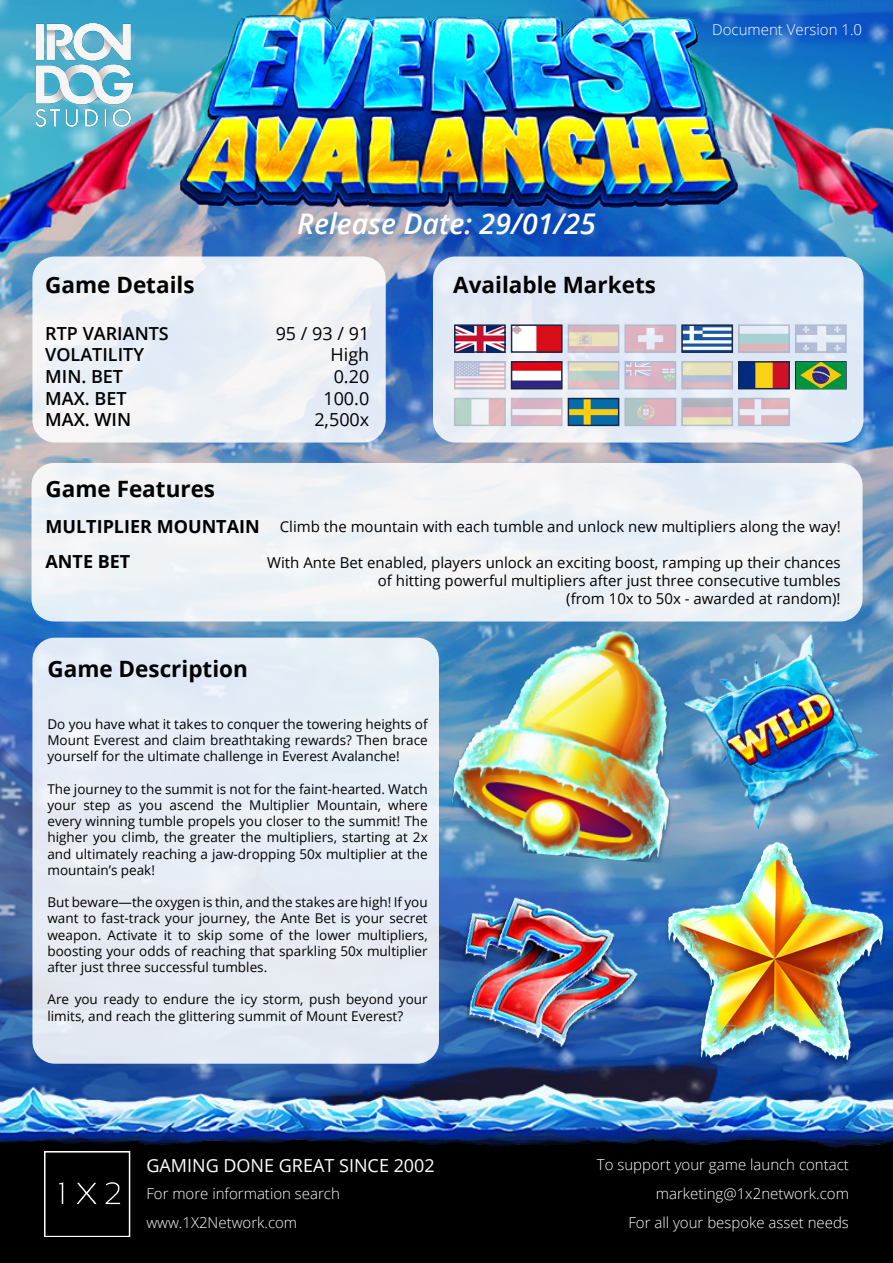
<style>
.page{position:relative;width:893px;height:1263px;background:#fff}
.page>*{position:absolute;margin:0;border:0;box-sizing:border-box;transform-origin:0 0}
.t1{font:italic 600 28.5px "Open Sans";color:#fff}
.t2{font:700 22.5px "Open Sans";color:#000}
.t3{font:600 18px "Open Sans";color:#000}
.t4{font:18px "Open Sans";color:#000}
.t5{font:700 18px "Open Sans";color:#000}
.t6{font:18px "Open Sans";color:#fff}
.t7{font:15px/18px "Open Sans";color:#000;text-align:right}
.t8{font:300 15px "Open Sans";color:#fff}
.t9{font:13.5px/16.2px "Open Sans";color:#000;text-align:justify}
</style>
<div class="page">
<img style="left:0;top:0;width:893px;height:1084px">
<img style="left:34px;top:23px;width:101px;height:110px">
<img style="left:448px;top:621px;width:239px;height:243px">
<img style="left:665px;top:842px;width:220px;height:223px">
<img style="left:670px;top:613px;width:218px;height:219px">
<img style="left:701px;top:650px;width:165px;height:161px">
<img style="left:433px;top:882px;width:220px;height:193px">
<img style="left:180px;top:16px;width:558px;height:192px">
<img style="left:0;top:1084px;width:893px;height:179px">
<div style="left:795px;top:361px;width:52px;height:28px;border:2px solid #18294d"></div>
<img style="left:796px;top:362px;width:49px;height:26px">
<div style="left:32px;top:256px;width:354px;height:187px;background:linear-gradient(to right,#eef2f6,#eceff6);border-radius:22px"></div>
<img style="left:457px;top:327px;width:46px;height:23px">
<div style="left:454px;top:324px;width:52px;height:29px;border:2px solid #18294d"></div>
<img style="left:457px;top:364px;width:46px;height:22px">
<img style="left:457px;top:401px;width:46px;height:22px">
<img style="left:514px;top:327px;width:46px;height:23px">
<div style="left:511px;top:324px;width:52px;height:29px;border:2px solid #18294d"></div>
<img style="left:514px;top:364px;width:46px;height:22px">
<div style="left:511px;top:361px;width:52px;height:28px;border:2px solid #18294d"></div>
<img style="left:514px;top:401px;width:46px;height:22px">
<img style="left:571px;top:327px;width:45px;height:23px">
<img style="left:571px;top:364px;width:45px;height:22px">
<img style="left:571px;top:401px;width:45px;height:22px">
<div style="left:568px;top:398px;width:51px;height:28px;border:2px solid #18294d"></div>
<img style="left:627px;top:327px;width:46px;height:23px">
<img style="left:627px;top:364px;width:46px;height:22px">
<img style="left:627px;top:401px;width:46px;height:22px">
<img style="left:684px;top:327px;width:46px;height:23px">
<div style="left:681px;top:324px;width:52px;height:29px;border:2px solid #18294d"></div>
<img style="left:684px;top:364px;width:46px;height:22px">
<img style="left:684px;top:401px;width:46px;height:22px">
<img style="left:741px;top:327px;width:46px;height:23px">
<img style="left:741px;top:364px;width:46px;height:22px">
<div style="left:738px;top:361px;width:52px;height:28px;border:2px solid #18294d"></div>
<img style="left:741px;top:401px;width:46px;height:22px">
<img style="left:798px;top:327px;width:46px;height:23px">
<div style="left:32px;top:463px;width:830px;height:158px;background:#eef2f6;border-radius:22px"></div>
<div style="left:32px;top:638px;width:407px;height:426px;background:#e5ebf5;border-radius:22px"></div>
<p class="t8" style="left:712px;top:20px;width:151px">Document Version 1.0</p>
<p class="t2" style="left:45px;top:269px;width:151px">Game Details</p>
<p class="t3" style="left:45px;top:321px;width:125px">RTP VARIANTS</p>
<p class="t3" style="left:45px;top:342px;width:100px">VOLATILITY</p>
<p class="t3" style="left:45px;top:364px;width:79px">MIN. BET</p>
<p class="t3" style="left:45px;top:386px;width:83px">MAX. BET</p>
<p class="t3" style="left:45px;top:407px;width:87px">MAX. WIN</p>
<p class="t2" style="left:46px;top:473px;width:171px">Game Features</p>
<p class="t1" style="left:297px;top:204px;width:300px">Release Date: 29/01/25</p>
<p class="t4" style="left:276px;top:321px;width:95px">95 / 93 / 91</p>
<p class="t4" style="left:331px;top:342px;width:40px">High</p>
<p class="t4" style="left:334px;top:364px;width:37px">0.20</p>
<p class="t4" style="left:323px;top:386px;width:47px">100.0</p>
<p class="t4" style="left:314px;top:407px;width:57px">2,500x</p>
<p class="t2" style="left:453px;top:269px;width:204px">Available Markets</p>
<p class="t5" style="left:46px;top:514px;width:216px">MULTIPLIER MOUNTAIN</p>
<p class="t7" style="left:280px;top:517px;width:562px">Climb the mountain with each tumble and unlock new multipliers along the way!</p>
<p class="t7" style="left:267px;top:553px;width:575px">With Ante Bet enabled, players unlock an exciting boost, ramping up their chances of hitting powerful multipliers after just three consecutive tumbles</p>
<p class="t7" style="left:566px;top:589px;width:276px">(from 10x to 50x - awarded at random)!</p>
<p class="t5" style="left:46px;top:548px;width:86px">ANTE BET</p>
<p class="t2" style="left:47px;top:653px;width:202px">Game Description</p>
<p class="t9" style="left:47px;top:716px;width:382px">Do you have what it takes to conquer the towering heights of Mount Everest and claim breathtaking rewards? Then brace yourself for the ultimate challenge in Everest Avalanche!</p>
<p class="t9" style="left:47px;top:780px;width:382px">The journey to the summit is not for the faint-hearted. Watch your step as you ascend the Multiplier Mountain, where every winning tumble propels you closer to the summit! The higher you climb, the greater the multipliers, starting at 2x and ultimately reaching a jaw-dropping 50x multiplier at the mountain’s peak!</p>
<p class="t9" style="left:47px;top:894px;width:382px">But beware—the oxygen is thin, and the stakes are high! If you want to fast-track your journey, the Ante Bet is your secret weapon. Activate it to skip some of the lower multipliers, boosting your odds of reaching that sparkling 50x multiplier after just three successful tumbles.</p>
<p class="t9" style="left:47px;top:991px;width:382px">Are you ready to endure the icy storm, push beyond your limits, and reach the glittering summit of Mount Everest?</p>
<p class="t6" style="left:146px;top:1153px;width:290px">GAMING DONE GREAT SINCE 2002</p>
<p class="t8" style="left:146px;top:1183px;width:195px">For more information search</p>
<p class="t8" style="left:146px;top:1212px;width:152px">www.1X2Network.com</p>
<p class="t8" style="left:597px;top:1154px;width:254px">To support your game launch contact</p>
<p class="t8" style="left:656px;top:1183px;width:195px">marketing@1x2network.com</p>
<p class="t8" style="left:628px;top:1212px;width:222px">For all your bespoke asset needs</p>
</div>
